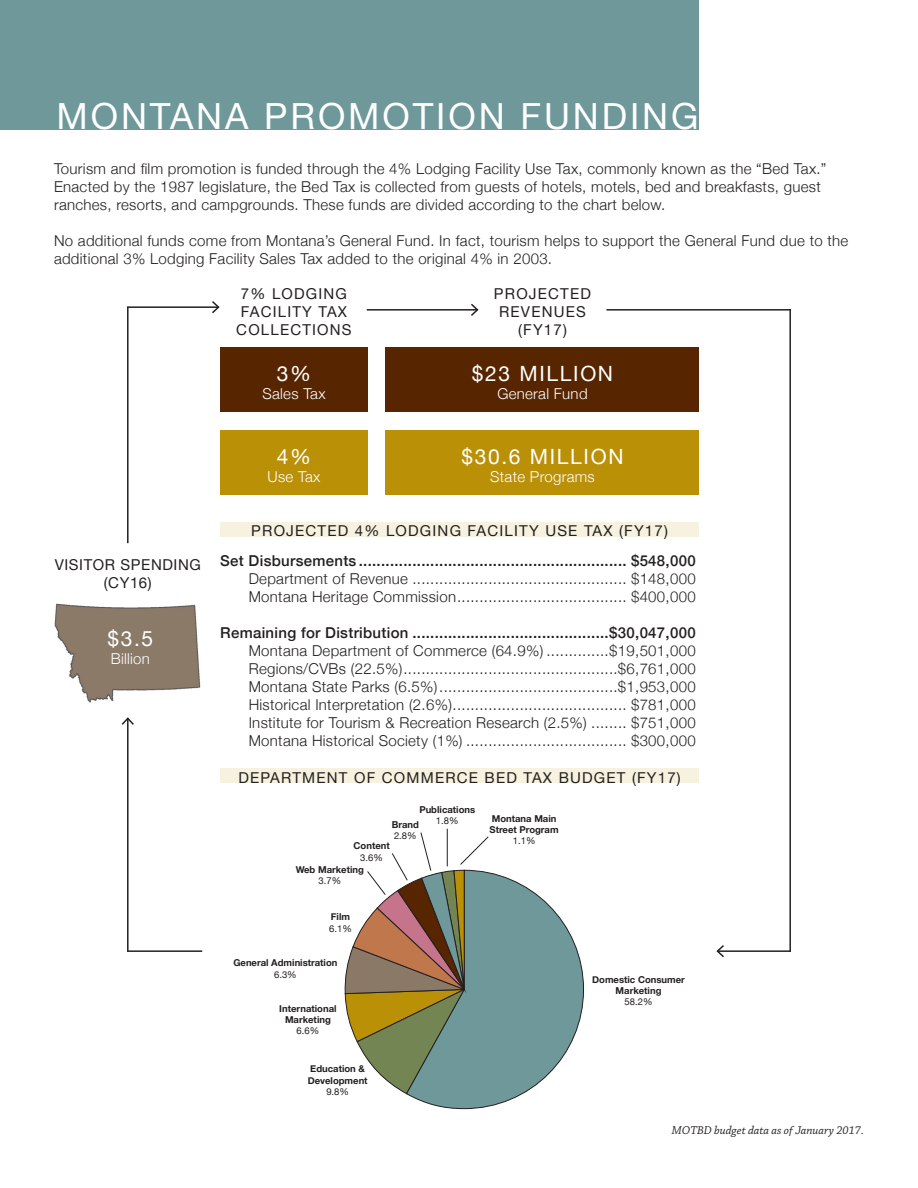
<style>
.page{position:relative;width:918px;height:1188px;background:#fff}
.page>*{position:absolute;margin:0;border:0;box-sizing:border-box;transform-origin:0 0}
.t1{font:36px "Helvetica Neue";letter-spacing:.08em;color:#fff}
.t2{font:21px "Helvetica Neue";letter-spacing:.08em;color:#fff}
.t3{font:300 15px/18px "Helvetica Neue";letter-spacing:.02em;color:#231f20}
.t4{font:500 15px "Helvetica Neue";letter-spacing:.02em;color:#231f20}
.t5{font:15px/18px "Helvetica Neue";letter-spacing:.08em;color:#231f20;text-align:center}
.t6{font:300 15px "Helvetica Neue";letter-spacing:.02em;color:#fff}
.t7{font:15px "Helvetica Neue";letter-spacing:.04em;color:#231f20}
.t8{font:italic 12px "Chaparral Pro";color:#231f20}
.t9{font:700 9.45px/11.4px "Helvetica Neue";color:#231f20;text-align:center}
.s1{font-weight:400}
</style>
<div class="page">
<div style="left:220px;top:768px;width:479px;height:15px;background:#f6f2df"></div>
<div style="left:220px;top:522px;width:479px;height:14px;background:#f6f2df"></div>
<div style="left:386px;top:430px;width:313px;height:65px;background:#ba9006"></div>
<div style="left:386px;top:347px;width:313px;height:65px;background:#572500"></div>
<div style="left:220px;top:347px;width:148px;height:65px;background:#572500"></div>
<div style="left:220px;top:430px;width:148px;height:65px;background:#ba9006"></div>
<hr style="left:447px;top:829px;width:1px;height:37px;background:#231f20">
<svg style="left:345px;top:832px;width:239px;height:277px"></svg>
<img style="left:54px;top:603px;width:147px;height:99px">
<hr style="left:128px;top:950px;width:74px;height:2px;background:#231f20">
<hr style="left:127px;top:306px;width:91px;height:2px;background:#231f20">
<svg style="left:210px;top:301px;width:10px;height:13px"></svg>
<hr style="left:367px;top:309px;width:110px;height:2px;background:#231f20">
<svg style="left:469px;top:303px;width:10px;height:13px"></svg>
<hr style="left:127px;top:718px;width:2px;height:234px;background:#231f20">
<svg style="left:121px;top:717px;width:13px;height:10px"></svg>
<hr style="left:127px;top:307px;width:2px;height:236px;background:#231f20">
<div style="left:0;top:0;width:698px;height:129px;background:#6e989a"></div>
<hr style="left:789px;top:309px;width:2px;height:643px;background:#231f20">
<hr style="left:718px;top:950px;width:73px;height:2px;background:#231f20">
<svg style="left:716px;top:945px;width:10px;height:13px"></svg>
<hr style="left:606px;top:309px;width:185px;height:2px;background:#231f20">
<p class="t1" style="left:57px;top:90px;width:643px">MONTANA PROMOTION FUNDING</p>
<p class="t3" style="left:54px;top:158px;width:774px">Tourism and film promotion is funded through the 4% Lodging Facility Use Tax, commonly known as the “Bed Tax.”<br>Enacted by the 1987 legislature, the Bed Tax is collected from guests of hotels, motels, bed and breakfasts, guest ranches, resorts, and campgrounds. These funds are divided according to the chart below.</p>
<p class="t3" style="left:54px;top:230px;width:796px">No additional funds come from Montana’s General Fund. In fact, tourism helps to support the General Fund due to the additional 3% Lodging Facility Sales Tax added to the original 4% in 2003.</p>
<p class="t7" style="left:55px;top:554px;width:148px">VISITOR SPENDING</p>
<p class="t5" style="left:104px;top:575px;width:49px">(CY16)</p>
<p class="t2" style="left:107px;top:624px;width:47px">$3.5</p>
<p class="t6" style="left:111px;top:647px;width:41px">Billion</p>
<p class="t5" style="left:241px;top:285px;width:108px">7% LODGING</p>
<p class="t5" style="left:241px;top:303px;width:108px">FACILITY TAX</p>
<p class="t5" style="left:236px;top:321px;width:117px">COLLECTIONS</p>
<p class="t5" style="left:494px;top:285px;width:99px">PROJECTED</p>
<p class="t5" style="left:499px;top:303px;width:88px">REVENUES (FY17)</p>
<p class="t2" style="left:277px;top:358px;width:36px">3%</p>
<p class="t6" style="left:262px;top:381px;width:65px">Sales Tax</p>
<p class="t2" style="left:472px;top:358px;width:143px">$23 MILLION</p>
<p class="t6" style="left:497px;top:381px;width:92px">General Fund</p>
<p class="t2" style="left:277px;top:441px;width:36px">4%</p>
<p class="t6" style="left:268px;top:464px;width:54px">Use Tax</p>
<p class="t2" style="left:461px;top:441px;width:164px">$30.6 MILLION</p>
<p class="t6" style="left:490px;top:464px;width:106px">State Programs</p>
<p class="t5" style="left:251px;top:523px;width:418px">PROJECTED 4% LODGING FACILITY USE TAX (FY17)</p>
<p class="t4" style="left:220px;top:548px;width:477px">Set Disbursements ............................................................ $548,000</p>
<p class="t3" style="left:249px;top:569px;width:449px">Department of Revenue ................................................ $148,000</p>
<p class="t3" style="left:249px;top:587px;width:449px">Montana Heritage Commission...................................... $400,000</p>
<p class="t4" style="left:220px;top:620px;width:477px">Remaining for Distribution ............................................$30,047,000</p>
<p class="t3" style="left:249px;top:641px;width:449px">Montana Department of Commerce (64.9%) ..............$19,501,000</p>
<p class="t3" style="left:249px;top:659px;width:449px">Regions/CVBs (22.5%)................................................$6,761,000</p>
<p class="t3" style="left:249px;top:677px;width:449px">Montana State Parks (6.5%)........................................$1,953,000</p>
<p class="t3" style="left:249px;top:695px;width:449px">Historical Interpretation (2.6%)....................................... $781,000</p>
<p class="t3" style="left:249px;top:713px;width:449px">Institute for Tourism &amp; Recreation Research (2.5%) ........ $751,000</p>
<p class="t3" style="left:249px;top:731px;width:449px">Montana Historical Society (1%) .................................... $300,000</p>
<p class="t5" style="left:238px;top:769px;width:444px">DEPARTMENT OF COMMERCE BED TAX BUDGET (FY17)</p>
<p class="t9" style="left:419px;top:804px;width:57px">Publications<br><span class="s1">1.8%</span></p>
<p class="t9" style="left:392px;top:819px;width:29px;text-align:left">Brand<br><span class="s1">2.8%</span></p>
<p class="t9" style="left:354px;top:840px;width:38px">Content<br><span class="s1">3.6%</span></p>
<p class="t9" style="left:296px;top:864px;width:70px">Web Marketing<br><span class="s1">3.7%</span></p>
<p class="t9" style="left:329px;top:912px;width:24px;text-align:left">Film<br><span class="s1">6.1%</span></p>
<p class="t9" style="left:233px;top:958px;width:106px">General Administration<br><span class="s1">6.3%</span></p>
<p class="t9" style="left:279px;top:1003px;width:59px">International<br>Marketing<br><span class="s1">6.6%</span></p>
<p class="t9" style="left:308px;top:1064px;width:61px">Education &amp;<br>Development<br><span class="s1">9.8%</span></p>
<p class="t9" style="left:490px;top:813px;width:71px">Montana Main<br>Street Program<br><span class="s1">1.1%</span></p>
<p class="t9" style="left:592px;top:974px;width:94px">Domestic Consumer<br>Marketing<br><span class="s1">58.2%</span></p>
<p class="t8" style="left:672px;top:1124px;width:194px">MOTBD budget data as of January 2017.</p>
</div>
